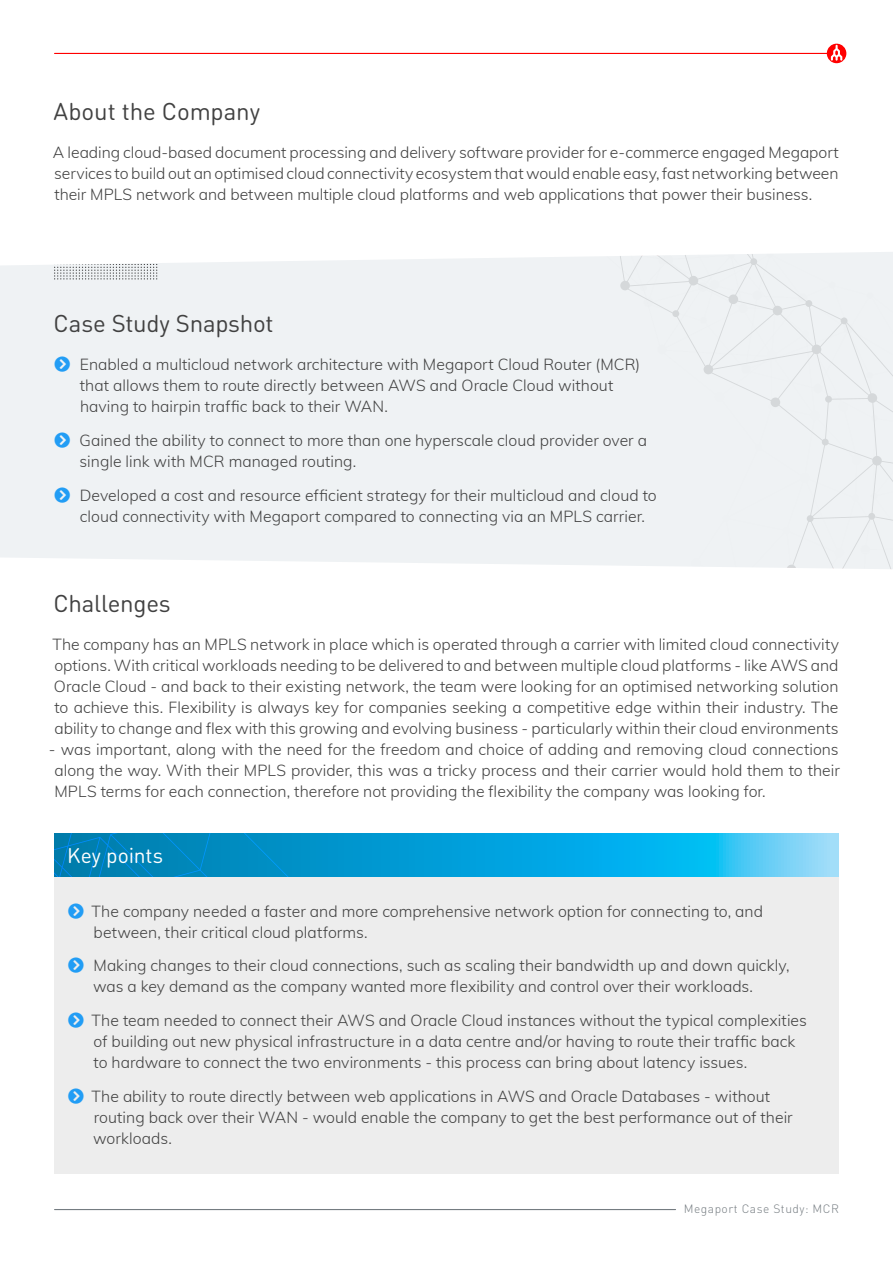
<style>
.page{position:relative;width:893px;height:1263px;background:#fff}
.page>*{position:absolute;margin:0;border:0;box-sizing:border-box;transform-origin:0 0}
.t1{font:24px "DIN Round OT";letter-spacing:-.01em;color:#414141}
.t2{font:21px "DIN Round OT";letter-spacing:-.005em;color:#fff}
.t3{font:300 15.75px/21px "Muli";color:#414141}
.t4{font:300 12px "DIN Round OT";letter-spacing:.04em;color:#757c81}
</style>
<div class="page">
<hr style="left:55px;top:53px;width:774px;height:1px;background:#f00">
<svg style="left:827px;top:44px;width:19px;height:19px"></svg>
<hr style="left:55px;top:1209px;width:621px;height:1px;background:#757c81">
<div style="left:0;top:257px;width:569px;height:305px;background:#eff2f4"></div>
<div style="left:569px;top:252px;width:324px;height:317px;background:#eff2f4"></div>
<svg style="left:383px;top:559px;width:340px;height:10px"></svg>
<div style="left:54px;top:834px;width:785px;height:340px;background:#ededed"></div>
<svg style="left:54px;top:834px;width:785px;height:42px"></svg>
<svg style="left:54px;top:261px;width:103px;height:18px"></svg>
<svg style="left:55px;top:357px;width:15px;height:15px"></svg>
<svg style="left:55px;top:432px;width:15px;height:16px"></svg>
<svg style="left:55px;top:487px;width:15px;height:15px"></svg>
<h1 class="t1" style="left:54px;top:97px;width:208px">About the Company</h1>
<p class="t3" style="left:53px;top:141px;width:787px;text-align:justify">A leading cloud-based document processing and delivery software provider for e-commerce engaged Megaport services to build out an optimised cloud connectivity ecosystem that would enable easy, fast networking between their MPLS network and between multiple cloud platforms and web applications that power their business.</p>
<h1 class="t1" style="left:54px;top:309px;width:221px">Case Study Snapshot</h1>
<p class="t3" style="left:80px;top:353px;width:562px">Enabled a multicloud network architecture with Megaport Cloud Router (MCR) that allows them to route directly between AWS and Oracle Cloud without having to hairpin traffic back to their WAN.</p>
<p class="t3" style="left:79px;top:429px;width:569px">Gained the ability to connect to more than one hyperscale cloud provider over a single link with MCR managed routing.</p>
<p class="t3" style="left:80px;top:484px;width:578px">Developed a cost and resource efficient strategy for their multicloud and cloud to cloud connectivity with Megaport compared to connecting via an MPLS carrier.</p>
<h1 class="t1" style="left:54px;top:589px;width:119px">Challenges</h1>
<p class="t3" style="left:52px;top:633px;width:788px;text-align:justify">The company has an MPLS network in place which is operated through a carrier with limited cloud connectivity options. With critical workloads needing to be delivered to and between multiple cloud platforms - like AWS and Oracle Cloud - and back to their existing network, the team were looking for an optimised networking solution to achieve this. Flexibility is always key for companies seeking a competitive edge within their industry. The ability to change and flex with this growing and evolving business - particularly within their cloud environments</p>
<p class="t3" style="left:54px;top:738px;width:787px;text-align:justify;text-indent:-5px">- was important, along with the need for the freedom and choice of adding and removing cloud connections along the way. With their MPLS provider, this was a tricky process and their carrier would hold them to their MPLS terms for each connection, therefore not providing the flexibility the company was looking for.</p>
<h2 class="t2" style="left:67px;top:842px;width:97px">Key points</h2>
<p class="t3" style="left:92px;top:900px;width:673px">The company needed a faster and more comprehensive network option for connecting to, and between, their critical cloud platforms.</p>
<p class="t3" style="left:93px;top:954px;width:698px">Making changes to their cloud connections, such as scaling their bandwidth up and down quickly, was a key demand as the company wanted more flexibility and control over their workloads.</p>
<p class="t3" style="left:92px;top:1009px;width:717px">The team needed to connect their AWS and Oracle Cloud instances without the typical complexities of building out new physical infrastructure in a data centre and/or having to route their traffic back to hardware to connect the two environments - this process can bring about latency issues.</p>
<p class="t3" style="left:92px;top:1085px;width:703px">The ability to route directly between web applications in AWS and Oracle Databases - without routing back over their WAN - would enable the company to get the best performance out of their workloads.</p>
<p class="t4" style="left:684px;top:1202px;width:157px">Megaport Case Study: MCR</p>
</div>
